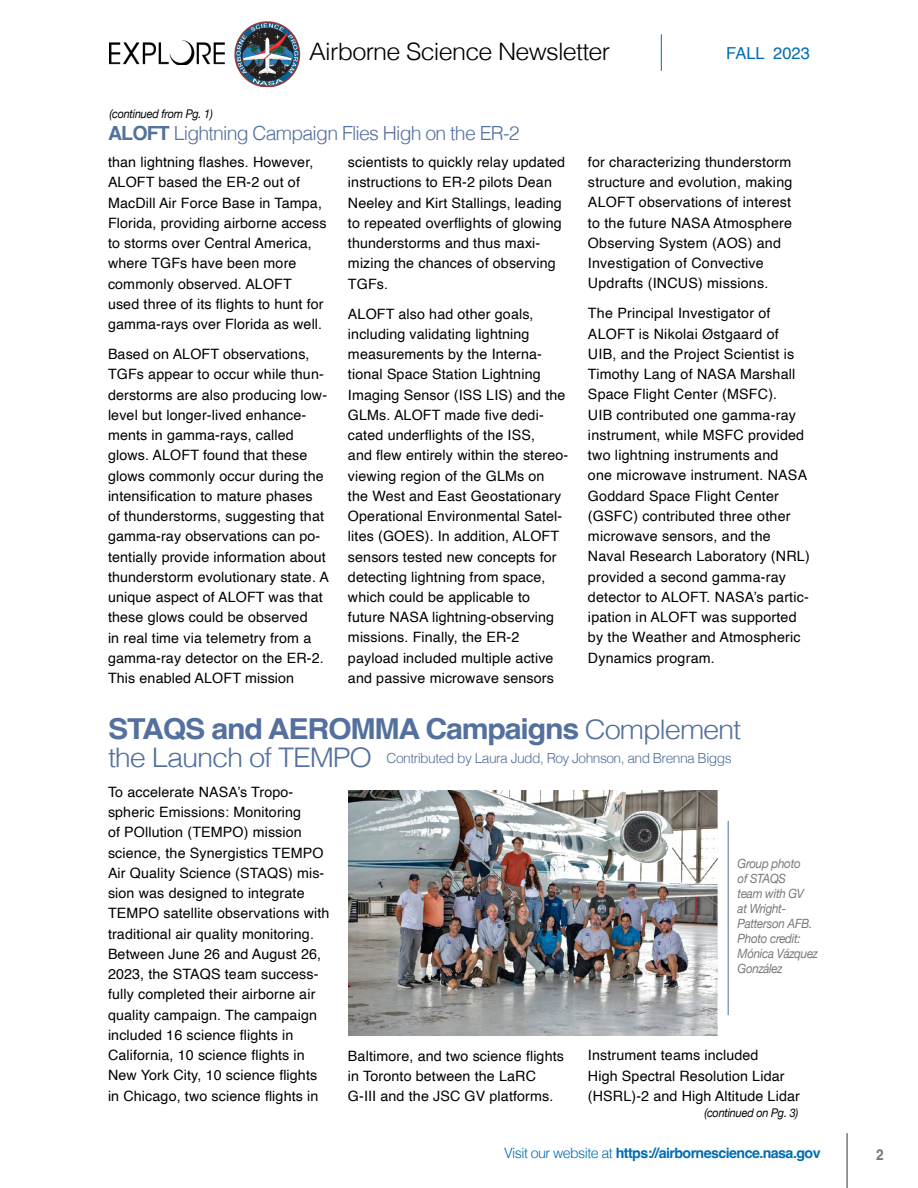
<style>
.page{position:relative;width:918px;height:1188px;background:#fff}
.page>*{position:absolute;margin:0;border:0;box-sizing:border-box;transform-origin:0 0}
.t1{font:700 28.95px "Helvetica";letter-spacing:-.04em;color:#54709e;scale:1.05 1}
.t2{font:300 27px "Helvetica";letter-spacing:-.04em;color:#54709e;scale:1.08 1}
.t3{font:300 24px "Helvetica";letter-spacing:-.03em;color:#000;scale:1.05 1}
.t4{font:300 19.5px "Helvetica";letter-spacing:-.04em;color:#54709e}
.t5{font:16.5px "Helvetica";color:#006cb4}
.t6{font:700 15px "Helvetica";color:#77787b;scale:.91 1}
.t7{font:14.25px/20.2px "Helvetica";letter-spacing:.01em;color:#000}
.t8{font:700 14.25px "Helvetica";letter-spacing:-.04em;color:#016db2}
.t9{font:300 13.8px "Helvetica";letter-spacing:-.04em;color:#54709e}
.t10{font:italic 12.75px/15px "Helvetica Neue";letter-spacing:-.025em;color:#77787b;scale:.91 1}
.t11{font:italic 12px "Helvetica Neue";letter-spacing:-.02em;color:#000;scale:.91 1}
.s1{font-weight:700}
.s2{font-weight:300;font-size:27px}
.s3{font-weight:300}
</style>
<div class="page">
<img style="left:234px;top:21px;width:67px;height:65px">
<img style="left:109px;top:41px;width:115px;height:23px">
<hr style="left:661px;top:34px;width:1px;height:37px;background:#016db2">
<hr style="left:846px;top:1133px;width:2px;height:55px;background:#77787b">
<img style="left:348px;top:791px;width:370px;height:245px">
<hr style="left:728px;top:821px;width:1px;height:194px;background:#85a0ba">
<h3 class="t3" style="left:309px;top:31px;width:288px">Airborne Science Newsletter</h3>
<p class="t5" style="left:726px;top:40px;width:85px">FALL 2023</p>
<p class="t11" style="left:110px;top:105px;width:115px">(continued from Pg. 1)</p>
<h3 class="t4" style="left:108px;top:116px;width:413px"><span class="s1">ALOFT</span> Lightning Campaign Flies High on the ER-2</h3>
<p class="t7" style="left:108px;top:152px;width:220px">than lightning flashes. However,<br>ALOFT based the ER-2 out of<br>MacDill Air Force Base in Tampa,<br>Florida, providing airborne access to storms over Central America, where TGFs have been more commonly observed. ALOFT used three of its flights to hunt for gamma-rays over Florida as well.</p>
<p class="t7" style="left:108px;top:344px;width:222px">Based on ALOFT observations,<br>TGFs appear to occur while thun&shy;derstorms are also producing low&shy;level but longer-lived enhance&shy;ments in gamma-rays, called glows. ALOFT found that these glows commonly occur during the intensification to mature phases<br>of thunderstorms, suggesting that gamma-ray observations can po&shy;tentially provide information about thunderstorm evolutionary state. A unique aspect of ALOFT was that these glows could be observed<br>in real time via telemetry from a gamma-ray detector on the ER-2.<br>This enabled ALOFT mission</p>
<p class="t7" style="left:348px;top:152px;width:219px">scientists to quickly relay updated instructions to ER-2 pilots Dean<br>Neeley and Kirt Stallings, leading to repeated overflights of glowing thunderstorms and thus maxi&shy;mizing the chances of observing<br>TGFs.</p>
<p class="t7" style="left:348px;top:304px;width:222px">ALOFT also had other goals, including validating lightning measurements by the Interna&shy;tional Space Station Lightning<br>Imaging Sensor (ISS LIS) and the<br>GLMs. ALOFT made five dedi&shy;cated underflights of the ISS,<br>and flew entirely within the stereo&shy;viewing region of the GLMs on<br>the West and East Geostationary<br>Operational Environmental Satel&shy;lites (GOES). In addition, ALOFT sensors tested new concepts for detecting lightning from space, which could be applicable to future NASA lightning-observing missions. Finally, the ER-2 payload included multiple active and passive microwave sensors</p>
<p class="t7" style="left:588px;top:152px;width:206px">for characterizing thunderstorm structure and evolution, making<br>ALOFT observations of interest to the future NASA Atmosphere<br>Observing System (AOS) and<br>Investigation of Convective<br>Updrafts (INCUS) missions.</p>
<p class="t7" style="left:588px;top:304px;width:223px">The Principal Investigator of<br>ALOFT is Nikolai Østgaard of<br>UIB, and the Project Scientist is<br>Timothy Lang of NASA Marshall<br>Space Flight Center (MSFC).<br>UIB contributed one gamma-ray instrument, while MSFC provided two lightning instruments and<br>one microwave instrument. NASA<br>Goddard Space Flight Center (GSFC) contributed three other microwave sensors, and the<br>Naval Research Laboratory (NRL) provided a second gamma-ray detector to ALOFT. NASA’s partic&shy;ipation in ALOFT was supported by the Weather and Atmospheric<br>Dynamics program.</p>
<h1 class="t1" style="left:108px;top:711px;width:605px">STAQS and AEROMMA Campaigns <span class="s2">Complement</span></h1>
<h2 class="t2" style="left:108px;top:734px;width:246px">the Launch of TEMPO</h2>
<p class="t7" style="left:108px;top:782px;width:223px">To accelerate NASA’s Tropo&shy;spheric Emissions: Monitoring<br>of POllution (TEMPO) mission science, the Synergistics TEMPO<br>Air Quality Science (STAQS) mis&shy;sion was designed to integrate<br>TEMPO satellite observations with traditional air quality monitoring.<br>Between June 26 and August 26,<br>2023, the STAQS team success&shy;fully completed their airborne air quality campaign. The campaign included 16 science flights in<br>California, 10 science flights in<br>New York City, 10 science flights in Chicago, two science flights in</p>
<p class="t9" style="left:387px;top:746px;width:347px">Contributed by Laura Judd, Roy Johnson, and Brenna Biggs</p>
<p class="t10" style="left:738px;top:856px;width:90px">Group photo<br>of STAQS<br>team with GV<br>at Wright-<br>Patterson AFB.<br>Photo credit:<br>Mónica Vázquez<br>González</p>
<p class="t7" style="left:348px;top:1046px;width:218px">Baltimore, and two science flights in Toronto between the LaRC<br>G-III and the JSC GV platforms.</p>
<p class="t7" style="left:588px;top:1046px;width:213px">Instrument teams included<br>High Spectral Resolution Lidar (HSRL)-2 and High Altitude Lidar</p>
<p class="t11" style="left:704px;top:1104px;width:105px">(continued on Pg. 3)</p>
<p class="t8" style="left:504px;top:1144px;width:318px"><span class="s3">Visit our website at</span> https://airbornescience.nasa.gov</p>
<p class="t6" style="left:876px;top:1145px;width:10px">2</p>
</div>
